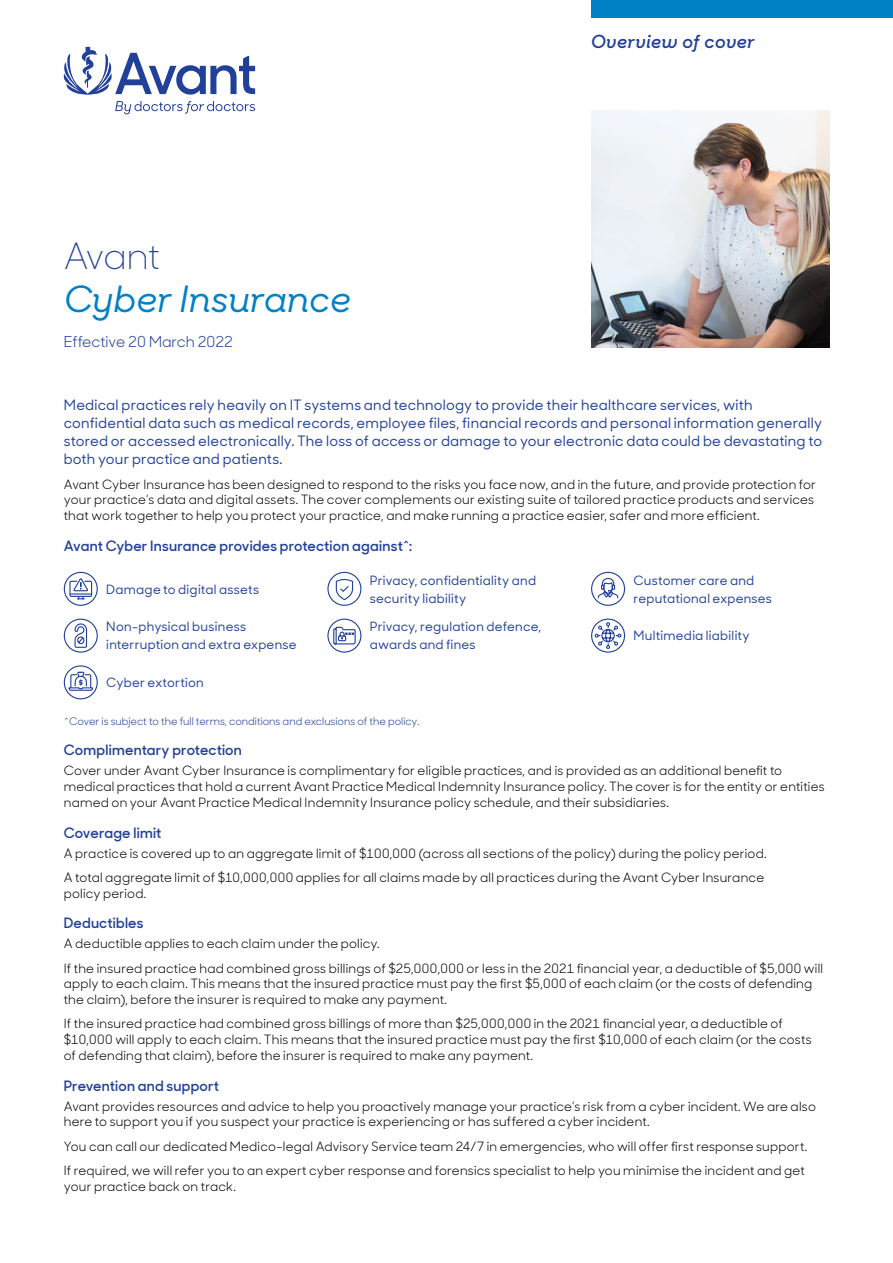
<style>
.page{position:relative;width:893px;height:1263px;background:#fff}
.page>*{position:absolute;margin:0;border:0;box-sizing:border-box;transform-origin:0 0}
.t1{font:italic 500 36px "Sharp Sans Display No 1";color:#0080c6}
.t2{font:300 36px "Sharp Sans Display No 1";letter-spacing:-.015em;color:#21409a}
.t3{font:italic 600 18px "Sharp Sans Display No 1";letter-spacing:.03em;color:#21409a}
.t4{font:15px "Sharp Sans Display No 1";color:#21409a}
.t5{font:500 14.25px/18px "Sharp Sans Display No 1";letter-spacing:.015em;color:#21409a}
.t6{font:600 14.25px "Sharp Sans Display No 1";letter-spacing:.015em;color:#21409a}
.t7{font:12.75px/15.8px "Sharp Sans Display No 1";letter-spacing:.02em;color:#000}
.t8{font:500 12.75px/18px "Sharp Sans Display No 1";letter-spacing:.02em;color:#21409a}
.t9{font:10.5px "Sharp Sans Display No 1";color:#21409a}
</style>
<div class="page">
<div style="left:591px;top:0;width:302px;height:17px;background:#0080c6"></div>
<svg style="left:63px;top:47px;width:192px;height:48px"></svg>
<svg style="left:115px;top:101px;width:140px;height:13px"></svg>
<div style="left:64px;top:572px;width:34px;height:34px;border:1px solid #21409a;border-radius:50%"></div>
<hr style="left:70px;top:593px;width:22px;height:2px;background:#21409a">
<div style="left:69px;top:581px;width:23px;height:16px;border:1px solid #21409a"></div>
<svg style="left:72px;top:578px;width:17px;height:21px"></svg>
<div style="left:327px;top:572px;width:34px;height:34px;border:1px solid #21409a;border-radius:50%"></div>
<svg style="left:335px;top:579px;width:19px;height:21px"></svg>
<div style="left:591px;top:572px;width:34px;height:34px;border:1px solid #21409a;border-radius:50%"></div>
<svg style="left:597px;top:577px;width:22px;height:22px"></svg>
<div style="left:64px;top:619px;width:34px;height:34px;border:1px solid #21409a;border-radius:50%"></div>
<svg style="left:74px;top:623px;width:14px;height:25px"></svg>
<div style="left:327px;top:619px;width:34px;height:34px;border:1px solid #21409a;border-radius:50%"></div>
<svg style="left:333px;top:626px;width:23px;height:19px"></svg>
<div style="left:591px;top:619px;width:34px;height:34px;border:1px solid #21409a;border-radius:50%"></div>
<svg style="left:595px;top:622px;width:26px;height:27px"></svg>
<div style="left:64px;top:665px;width:34px;height:34px;border:1px solid #21409a;border-radius:50%"></div>
<svg style="left:68px;top:671px;width:26px;height:20px"></svg>
<img style="left:591px;top:111px;width:238px;height:236px">
<h1 class="t2" style="left:64px;top:229px;width:98px">Avant</h1>
<h1 class="t1" style="left:64px;top:273px;width:289px">Cyber Insurance</h1>
<p class="t4" style="left:64px;top:330px;width:171px">Effective 20 March 2022</p>
<h2 class="t3" style="left:591px;top:26px;width:165px">Overview of cover</h2>
<p class="t5" style="left:64px;top:396px;width:760px">Medical practices rely heavily on IT systems and technology to provide their healthcare services, with confidential data such as medical records, employee files, financial records and personal information generally stored or accessed electronically. The loss of access or damage to your electronic data could be devastating to both your practice and patients.</p>
<p class="t7" style="left:64px;top:475px;width:754px">Avant Cyber Insurance has been designed to respond to the risks you face now, and in the future, and provide protection for your practice’s data and digital assets. The cover complements our existing suite of tailored practice products and services that work together to help you protect your practice, and make running a practice easier, safer and more efficient.</p>
<p class="t6" style="left:64px;top:535px;width:350px">Avant Cyber Insurance provides protection against^:</p>
<p class="t8" style="left:106px;top:579px;width:154px">Damage to digital assets</p>
<p class="t8" style="left:370px;top:570px;width:168px">Privacy, confidentiality and security liability</p>
<p class="t8" style="left:634px;top:570px;width:140px">Customer care and reputational expenses</p>
<p class="t8" style="left:106px;top:617px;width:192px">Non-physical business interruption and extra expense</p>
<p class="t8" style="left:370px;top:617px;width:173px">Privacy, regulation defence, awards and fines</p>
<p class="t8" style="left:634px;top:626px;width:118px">Multimedia liability</p>
<p class="t8" style="left:106px;top:673px;width:99px">Cyber extortion</p>
<p class="t9" style="left:64px;top:712px;width:357px">^Cover is subject to the full terms, conditions and exclusions of the policy.</p>
<p class="t6" style="left:64px;top:739px;width:180px">Complimentary protection</p>
<p class="t7" style="left:64px;top:762px;width:762px">Cover under Avant Cyber Insurance is complimentary for eligible practices, and is provided as an additional benefit to medical practices that hold a current Avant Practice Medical Indemnity Insurance policy. The cover is for the entity or entities named on your Avant Practice Medical Indemnity Insurance policy schedule, and their subsidiaries.</p>
<p class="t6" style="left:64px;top:821px;width:99px">Coverage limit</p>
<p class="t7" style="left:64px;top:840px;width:704px;line-height:24.3px">A practice is covered up to an aggregate limit of $100,000 (across all sections of the policy) during the policy period.<br>A total aggregate limit of $10,000,000 applies for all claims made by all practices during the Avant Cyber Insurance</p>
<p class="t7" style="left:64px;top:884px;width:84px">policy period.</p>
<p class="t6" style="left:64px;top:912px;width:81px">Deductibles</p>
<p class="t7" style="left:64px;top:931px;width:761px;line-height:24.3px">A deductible applies to each claim under the policy.<br>If the insured practice had combined gross billings of $25,000,000 or less in the 2021 financial year, a deductible of $5,000 will</p>
<p class="t7" style="left:64px;top:975px;width:750px">apply to each claim. This means that the insured practice must pay the first $5,000 of each claim (or the costs of defending the claim), before the insurer is required to make any payment.</p>
<p class="t7" style="left:64px;top:1015px;width:749px">If the insured practice had combined gross billings of more than $25,000,000 in the 2021 financial year, a deductible of $10,000 will apply to each claim. This means that the insured practice must pay the first $10,000 of each claim (or the costs of defending that claim), before the insurer is required to make any payment.</p>
<p class="t6" style="left:64px;top:1074px;width:157px">Prevention and support</p>
<p class="t7" style="left:64px;top:1097px;width:754px">Avant provides resources and advice to help you proactively manage your practice’s risk from a cyber incident. We are also here to support you if you suspect your practice is experiencing or has suffered a cyber incident.</p>
<p class="t7" style="left:64px;top:1133px;width:745px;line-height:24.3px">You can call our dedicated Medico-legal Advisory Service team 24/7 in emergencies, who will offer first response support.<br>If required, we will refer you to an expert cyber response and forensics specialist to help you minimise the incident and get</p>
<p class="t7" style="left:64px;top:1177px;width:173px">your practice back on track.</p>
</div>
